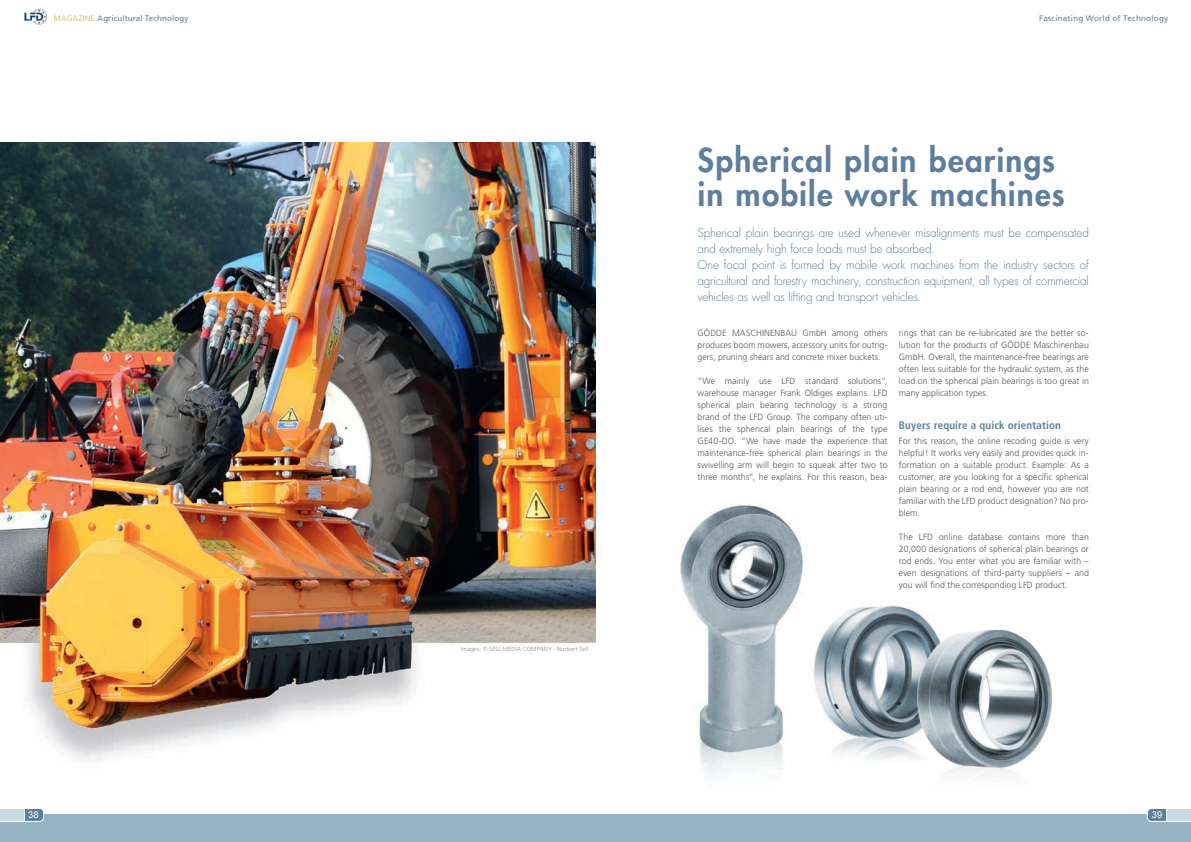
<style>
.page{position:relative;width:1191px;height:842px;background:#fff}
.page>*{position:absolute;margin:0;border:0;box-sizing:border-box;transform-origin:0 0}
.t1{font:800 32px/34px "Futura Std";letter-spacing:.04em;color:#5f7e9b}
.t2{font:300 12px/16px "Futura Std";letter-spacing:-.015em;color:#5f7e9b}
.t3{font:700 condensed 11px "Frutiger";letter-spacing:.015em;color:#5f7e9b}
.t4{font:9.4px "Arial";color:#fff}
.t5{font:300 9px/12px "Frutiger";color:#57585a;text-align:justify}
.t6{font:8px "Frutiger";letter-spacing:.02em;color:#5f7e9b}
.t7{font:300 6px "Frutiger";letter-spacing:.025em;color:#8a8c8f}
.s1{font-weight:300;color:#c9b440}
.s2{font-family:"Kabel IT Cby BT";font-weight:400}
</style>
<div class="page">
<div style="left:0;top:814px;width:595px;height:28px;background:#98b3c2"></div>
<div style="left:595px;top:814px;width:596px;height:28px;background:#98b3c2"></div>
<svg style="left:0;top:809px;width:45px;height:13px"></svg>
<svg style="left:1146px;top:809px;width:45px;height:13px"></svg>
<svg style="left:24px;top:9px;width:23px;height:16px"></svg>
<img style="left:813px;top:600px;width:118px;height:161px">
<img style="left:680px;top:504px;width:123px;height:274px">
<img style="left:900px;top:625px;width:153px;height:149px">
<img style="left:0;top:143px;width:595px;height:616px">
<p class="t6" style="left:54px;top:13px;width:136px"><span class="s1">MAGAZINE</span> Agricultural Technology</p>
<p class="t6" style="left:1039px;top:13px;width:130px">Fascinating World of Technology</p>
<h1 class="t1" style="left:697px;top:143px;width:368px">Spherical plain bearings in mobile work machines</h1>
<p class="t2" style="left:697px;top:225px;width:393px">Spherical plain bearings are used whenever misalignments must be compensated and extremely high force loads must be absorbed.<br>One focal point is formed by mobile work machines from the industry sectors of agricultural and forestry machinery, construction equipment, all types of commercial vehicles as well as lifting and transport vehicles.</p>
<p class="t7" style="left:461px;top:645px;width:129px">Images: <span class="s2">©</span> SELL MEDIA COMPANY - Norbert Sell</p>
<p class="t5" style="left:697px;top:327px;width:191px">GÖDDE MASCHINENBAU GmbH among others produces boom mowers, accessory units for outrig&shy;gers, pruning shears and concrete mixer buckets.</p>
<p class="t5" style="left:697px;top:375px;width:191px">“We mainly use LFD standard solutions”, warehouse manager Frank Oldiges explains. LFD spherical plain bearing technology is a strong brand of the LFD Group. The company often uti&shy;lises the spherical plain bearings of the type GE40-DO. “We have made the experience that maintenance-free spherical plain bearings in the swivelling arm will begin to squeak after two to three months”, he explains. For this reason, bea-</p>
<p class="t5" style="left:899px;top:327px;width:191px">rings that can be re-lubricated are the better so&shy;lution for the products of GÖDDE Maschinenbau GmbH. Overall, the maintenance-free bearings are often less suitable for the hydraulic system, as the load on the spherical plain bearings is too great in many application types.</p>
<p class="t3" style="left:899px;top:419px;width:163px">Buyers require a quick orientation</p>
<p class="t5" style="left:899px;top:435px;width:191px">For this reason, the online recoding guide is very helpful! It works very easily and provides quick in&shy;formation on a suitable product. Example: As a customer, are you looking for a specific spherical plain bearing or a rod end, however you are not familiar with the LFD product designation? No pro&shy;blem.</p>
<p class="t5" style="left:899px;top:531px;width:191px">The LFD online database contains more than 20,000 designations of spherical plain bearings or rod ends. You enter what you are familiar with – even designations of third-party suppliers – and you will find the corresponding LFD product.</p>
<p class="t4" style="left:28px;top:809px;width:12px">38</p>
<p class="t4" style="left:1151px;top:809px;width:12px">39</p>
</div>
